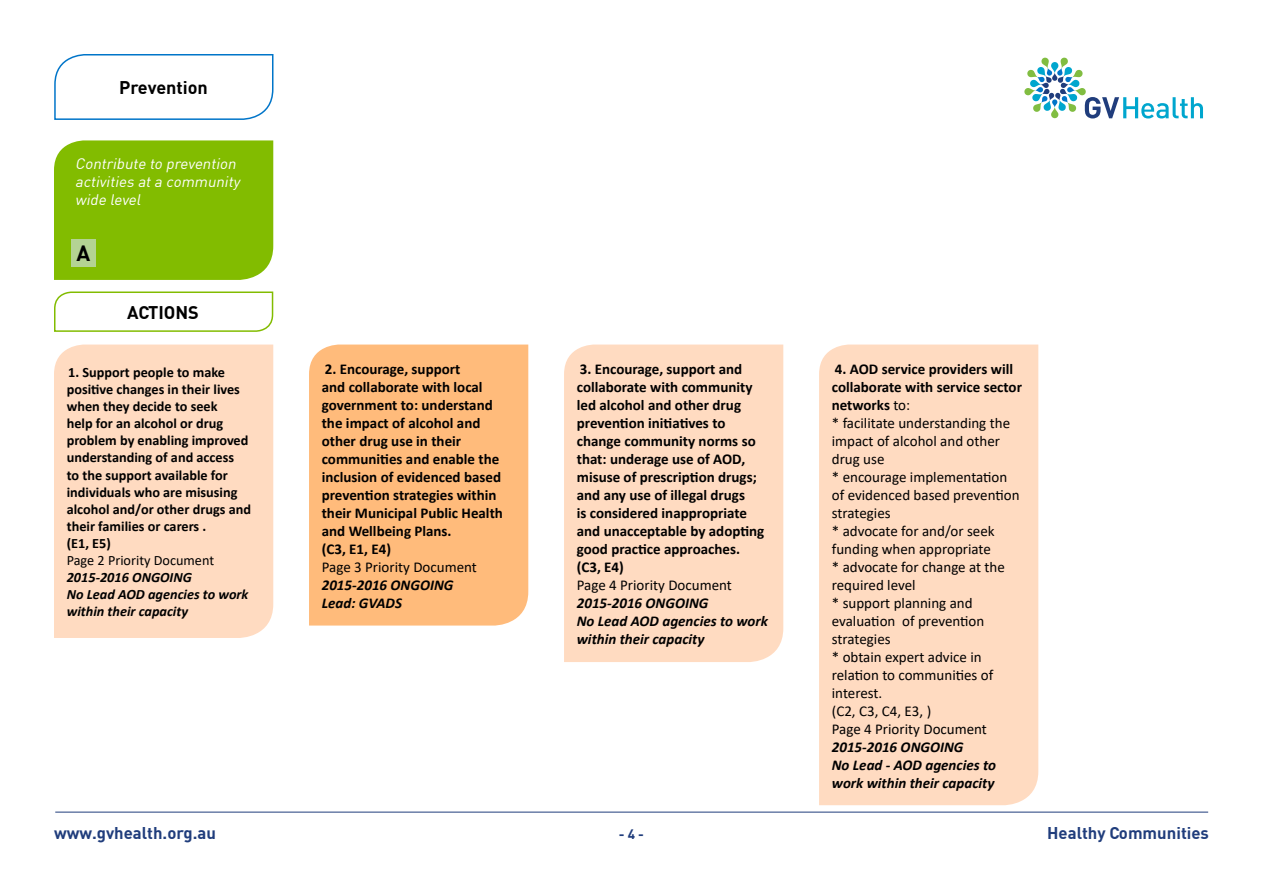
<style>
.page{position:relative;width:1263px;height:893px;background:#fff}
.page>*{position:absolute;margin:0;border:0;box-sizing:border-box;transform-origin:0 0}
.t1{font:700 21.6px "DIN";color:#000}
.t2{font:700 18px "DIN";color:#000}
.t3{font:700 16.65px "DIN";color:#203d7c}
.t4{font:700 15px/18px "Calibri";color:#000}
.t5{font:15px/18px "Calibri";color:#000}
.t6{font:italic 700 15px/18px "Calibri";color:#000}
.t7{font:italic 15px/18px "DIN";color:#fff}
.t8{font:700 14.25px/17.1px "Calibri";color:#000}
.t9{font:italic 700 14.25px/17.1px "Calibri";color:#000}
.t10{font:14.25px "Calibri";color:#000}
.t11{font:700 13.5px "DIN";color:#203d7c}
.s1{font-weight:700}
</style>
<div class="page">
<hr style="left:55px;top:812px;width:1153px;height:1px;background:#203d7c">
<svg style="left:1024px;top:57px;width:179px;height:62px"></svg>
<svg style="left:54px;top:291px;width:220px;height:41px"></svg>
<div style="left:54px;top:345px;width:219px;height:293px;background:#ffdbc1"></div>
<div style="left:54px;top:140px;width:219px;height:140px;background:#82bc00"></div>
<div style="left:71px;top:239px;width:25px;height:27px;background:#b4d393"></div>
<div style="left:309px;top:345px;width:219px;height:281px;background:#ffbb7b"></div>
<div style="left:564px;top:345px;width:219px;height:317px;background:#ffdbc1"></div>
<div style="left:819px;top:345px;width:219px;height:460px;background:#ffdbc1"></div>
<svg style="left:54px;top:54px;width:220px;height:66px"></svg>
<p class="t2" style="left:119px;top:76px;width:90px">Prevention</p>
<p class="t7" style="left:75px;top:154px;width:169px">Contribute to prevention activities ata community wide level</p>
<h1 class="t1" style="left:77px;top:239px;width:15px">A</h1>
<p class="t2" style="left:127px;top:300px;width:73px">ACTIONS</p>
<p class="t8" style="left:67px;top:363px;width:186px">1. Support people to make positive changes in their lives when they decide to seek<br>help for an alcohol or drug problem by enabling improved understanding of and access<br>to the support available for individuals who are misusing alcohol and/or other drugs and their families or carers .<br>(E1, E5)</p>
<p class="t10" style="left:67px;top:550px;width:149px">Page 2 Priority Document</p>
<p class="t9" style="left:67px;top:568px;width:183px">2015-2016 ONGOING<br>No Lead AOD agencies to work within their capacity</p>
<p class="t4" style="left:322px;top:359px;width:183px">2. Encourage, support<br>and collaborate with local government to: understand the impact of alcohol and other drug use in their communities and enable the inclusion of evidenced based prevention strategies within their Municipal Public Health and Wellbeing Plans.<br>(C3, E1, E4)</p>
<p class="t5" style="left:322px;top:557px;width:157px">Page 3 Priority Document</p>
<p class="t6" style="left:322px;top:575px;width:133px">2015-2016 ONGOING<br>Lead: GVADS</p>
<p class="t4" style="left:577px;top:360px;width:189px">3. Encourage, support and collaborate with community led alcohol and other drug prevention initiatives to change community norms so that: underage use of AOD, misuse of prescription drugs; and any use of illegal drugs<br>is considered inappropriate and unacceptable by adopting good practice approaches. (C3, E4)</p>
<p class="t5" style="left:577px;top:576px;width:157px">Page 4 Priority Document</p>
<p class="t6" style="left:577px;top:593px;width:193px">2015-2016 ONGOING<br>No Lead AOD agencies to work within their capacity</p>
<p class="t5" style="left:832px;top:359px;width:192px"><span class="s1">4. AOD service providers will collaborate with service sector networks</span> to:<br>* facilitate understanding the impact of alcohol and other drug use<br>* encourage implementation of evidenced based prevention strategies<br>* advocate for and/or seek funding when appropriate<br>* advocate for change at the required level<br>* support planning and evaluation of prevention strategies<br>* obtain expert advice in relation to communities of interest.<br>(C2, C3, C4, E3, )<br>Page 4 Priority Document</p>
<p class="t6" style="left:832px;top:737px;width:166px">2015-2016 ONGOING<br>No Lead - AOD agencies to work within their capacity</p>
<p class="t3" style="left:54px;top:822px;width:164px">www.gvhealth.org.au</p>
<p class="t11" style="left:619px;top:825px;width:27px">- 4 -</p>
<p class="t3" style="left:1047px;top:822px;width:163px">Healthy Communities</p>
</div>
